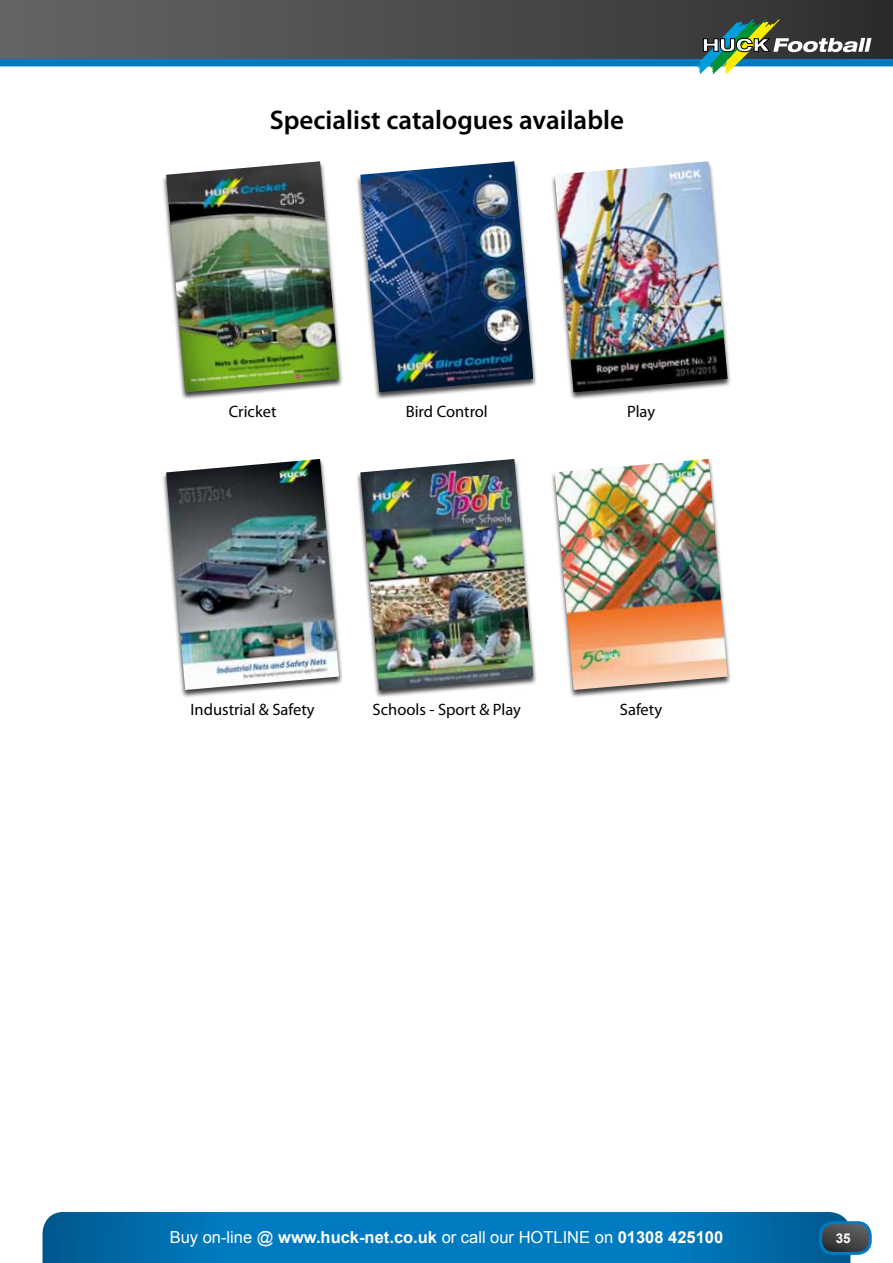
<style>
.page{position:relative;width:893px;height:1263px;background:#fff}
.page>*{position:absolute;margin:0;border:0;box-sizing:border-box;transform-origin:0 0}
.t1{font:600 27px "Myriad Pro";color:#000}
.t2{font:16.5px "Myriad Pro";color:#000}
.t3{font:16.5px "Arial";color:#fff}
.t4{font:700 13.5px "Arial";color:#fff}
.s1{font-weight:700}
</style>
<div class="page">
<svg style="left:43px;top:1212px;width:807px;height:51px;background:#0074b6"></svg>
<div style="left:0;top:0;width:893px;height:62px;background:linear-gradient(to right,#656669,#2f2f31)"></div>
<div style="left:0;top:59px;width:893px;height:7px;background:#007bc2"></div>
<svg style="left:697px;top:19px;width:174px;height:55px"></svg>
<svg style="left:821px;top:1223px;width:49px;height:30px"></svg>
<div style="left:819px;top:1221px;width:53px;height:34px;border:3px solid #007bc2;border-radius:13px"></div>
<div style="left:550px;top:161px;width:181px;height:239px;background:#000;opacity:.75"></div>
<img style="left:555px;top:161px;width:173px;height:231px">
<div style="left:161px;top:161px;width:182px;height:239px;background:#000;opacity:.75"></div>
<img style="left:166px;top:161px;width:173px;height:231px">
<div style="left:356px;top:161px;width:181px;height:239px;background:#000;opacity:.75"></div>
<img style="left:360px;top:161px;width:173px;height:231px">
<div style="left:550px;top:458px;width:181px;height:240px;background:#000;opacity:.75"></div>
<img style="left:555px;top:459px;width:173px;height:231px">
<div style="left:161px;top:458px;width:182px;height:240px;background:#000;opacity:.75"></div>
<img style="left:166px;top:459px;width:173px;height:231px">
<div style="left:356px;top:458px;width:181px;height:240px;background:#000;opacity:.75"></div>
<img style="left:360px;top:459px;width:173px;height:231px">
<h1 class="t1" style="left:270px;top:103px;width:356px">Specialist catalogues available</h1>
<p class="t2" style="left:229px;top:401px;width:49px">Cricket</p>
<p class="t2" style="left:406px;top:401px;width:84px">Bird Control</p>
<p class="t2" style="left:627px;top:401px;width:30px">Play</p>
<p class="t2" style="left:191px;top:699px;width:126px">Industrial &amp; Safety</p>
<p class="t2" style="left:373px;top:699px;width:150px">Schools - Sport &amp; Play</p>
<p class="t2" style="left:620px;top:699px;width:44px">Safety</p>
<p class="t3" style="left:170px;top:1226px;width:555px">Buy on-line @ <span class="s1">www.huck-net.co.uk</span> or call our HOTLINE on <span class="s1">01308 425100</span></p>
<p class="t4" style="left:836px;top:1229px;width:17px">35</p>
</div>
